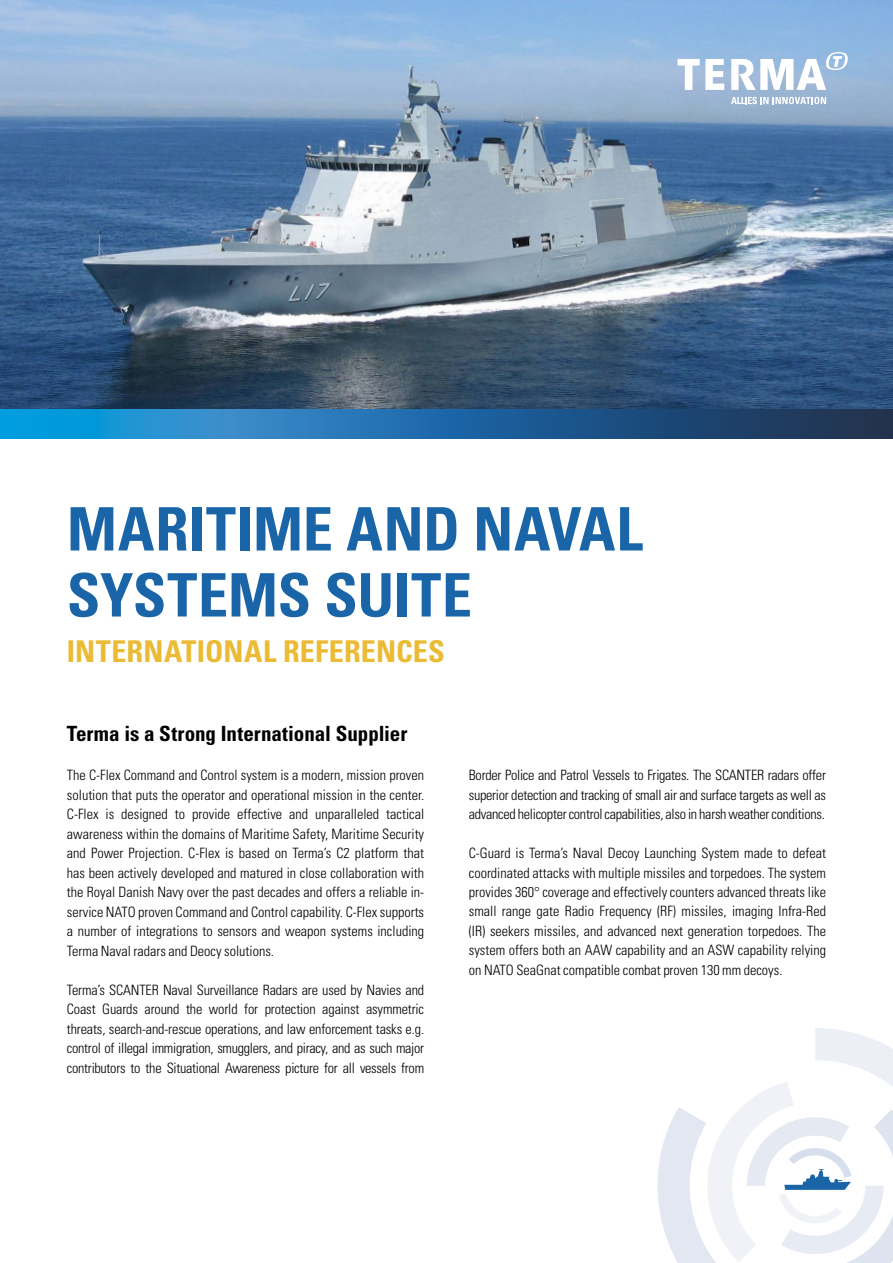
<style>
.page{position:relative;width:893px;height:1263px;background:#fff}
.page>*{position:absolute;margin:0;border:0;box-sizing:border-box;transform-origin:0 0}
.t1{font:700 condensed 60px/66px "Univers LT Std";color:#1a65a8}
.t2{font:700 condensed 30px "Univers LT Std";letter-spacing:.005em;color:#ebbb35}
.t3{font:700 condensed 21px "Univers LT Std";color:#000}
.t4{font:300 condensed 14.25px/19.5px "Univers LT Std";letter-spacing:-.02em;color:#000;text-align:justify}
</style>
<div class="page">
<img style="left:0;top:0;width:893px;height:410px">
<svg style="left:678px;top:59px;width:46px;height:31px"></svg>
<svg style="left:731px;top:52px;width:117px;height:38px"></svg>
<svg style="left:731px;top:97px;width:95px;height:7px"></svg>
<svg style="left:657px;top:1028px;width:236px;height:235px"></svg>
<svg style="left:0;top:410px;width:893px;height:28px;background:#1f689f"></svg>
<h1 class="t1" style="left:67px;top:496px;width:577px">MARITIME AND NAVAL<br>SYSTEMS SUITE</h1>
<h2 class="t2" style="left:67px;top:632px;width:379px">INTERNATIONAL REFERENCES</h2>
<h3 class="t3" style="left:67px;top:721px;width:342px">Terma is a Strong International Supplier</h3>
<p class="t4" style="left:67px;top:765px;width:359px">The C-Flex Command and Control system is a modern, mission proven solution that puts the operator and operational mission in the center.<br>C-Flex is designed to provide effective and unparalleled tactical awareness within the domains of Maritime Safety, Maritime Security and Power Projection. C-Flex is based on Terma’s C2 platform that has been actively developed and matured in close collaboration with the Royal Danish Navy over the past decades and offers a reliable in&shy;service NATO proven Command and Control capability. C-Flex supports a number of integrations to sensors and weapon systems including Terma Naval radars and Deocy solutions.</p>
<p class="t4" style="left:67px;top:980px;width:359px">Terma’s SCANTER Naval Surveillance Radars are used by Navies and Coast Guards around the world for protection against asymmetric threats, search-and-rescue operations, and law enforcement tasks e.g. control of illegal immigration, smugglers, and piracy, and as such major contributors to the Situational Awareness picture for all vessels from</p>
<p class="t4" style="left:469px;top:765px;width:359px">Border Police and Patrol Vessels to Frigates. The SCANTER radars offer superior detection and tracking of small air and surface targets as well as advanced helicopter control capabilities, also in harsh weather conditions.</p>
<p class="t4" style="left:469px;top:843px;width:359px">C-Guard is Terma’s Naval Decoy Launching System made to defeat coordinated attacks with multiple missiles and torpedoes. The system provides 360° coverage and effectively counters advanced threats like small range gate Radio Frequency (RF) missiles, imaging Infra-Red (IR) seekers missiles, and advanced next generation torpedoes. The system offers both an AAW capability and an ASW capability relying on NATO SeaGnat compatible combat proven 130 mm decoys.</p>
</div>
